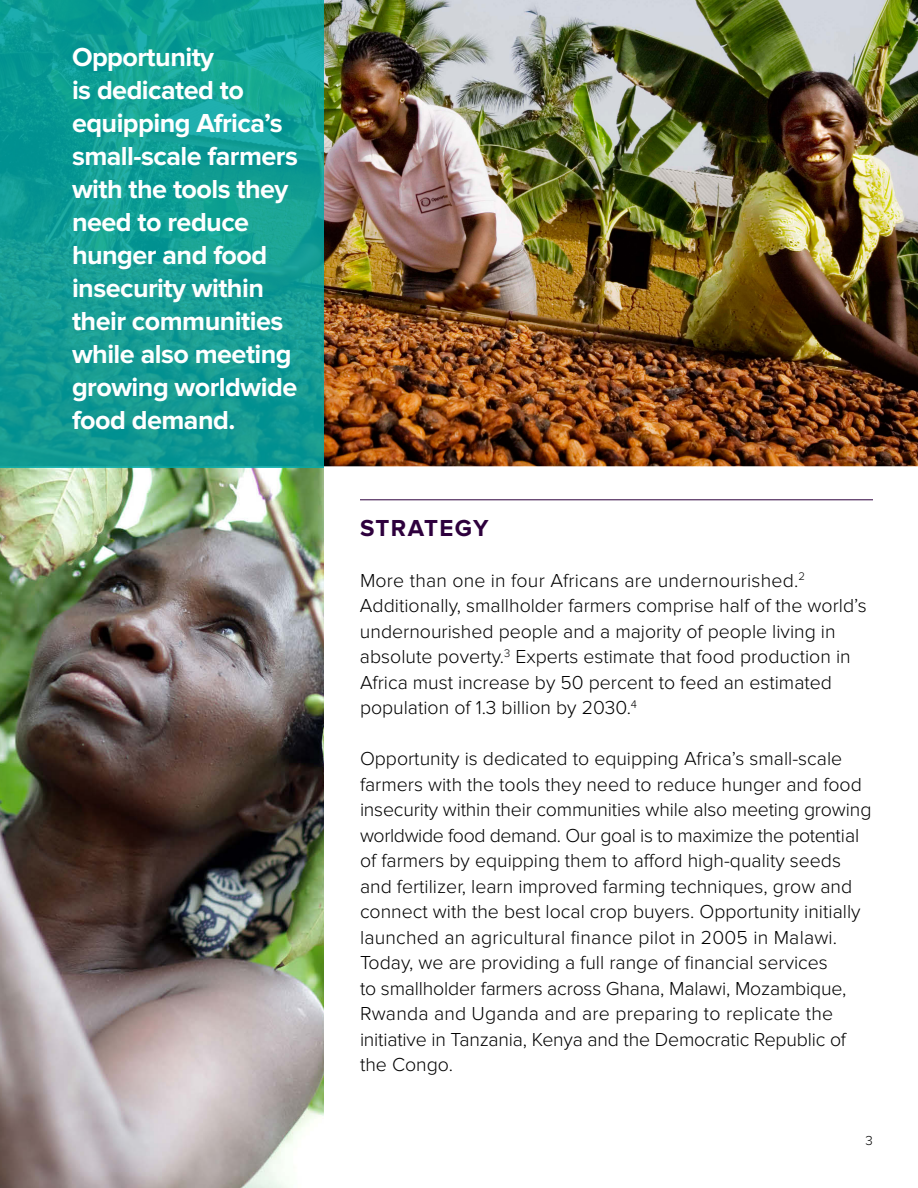
<style>
.page{position:relative;width:918px;height:1188px;background:#fff}
.page>*{position:absolute;margin:0;border:0;box-sizing:border-box;transform-origin:0 0}
.t1{font:700 27px/33px "Proxima Nova";letter-spacing:-.02em;color:#fff}
.t2{font:700 24px "Proxima Nova";letter-spacing:.06em;color:#2e003d}
.t3{font:300 19.5px/25.5px "Proxima Nova";color:#000}
.t4{font:300 13.5px "Proxima Nova";color:#000}
</style>
<div class="page">
<img style="left:0;top:468px;width:324px;height:720px">
<img style="left:324px;top:0;width:594px;height:466px">
<svg style="left:0;top:0;width:324px;height:468px;background:#129d95"></svg>
<hr style="left:360px;top:500px;width:513px;height:1px;background:#2e003d">
<p class="t1" style="left:72px;top:41px;width:144px">Opportunity</p>
<p class="t1" style="left:72px;top:74px;width:228px">is dedicated to equipping Africa’s small-scale farmers with the tools they need to reduce</p>
<p class="t1" style="left:72px;top:239px;width:197px">hunger and food</p>
<p class="t1" style="left:72px;top:272px;width:227px">insecurity within their communities while also meeting growing worldwide food demand.</p>
<p class="t2" style="left:360px;top:515px;width:130px">STRATEGY</p>
<p class="t3" style="left:360px;top:568px;width:447px">More than one in four Africans are undernourished.<sup>2</sup></p>
<p class="t3" style="left:360px;top:593px;width:508px">Additionally, smallholder farmers comprise half of the world’s undernourished people and a majority of people living in absolute poverty.<sup>3</sup> Experts estimate that food production in Africa must increase by 50 percent to feed an estimated population of 1.3 billion by 2030.<sup>4</sup></p>
<p class="t3" style="left:360px;top:746px;width:513px">Opportunity is dedicated to equipping Africa’s small-scale farmers with the tools they need to reduce hunger and food insecurity within their communities while also meeting growing worldwide food demand. Our goal is to maximize the potential of farmers by equipping them to afford high-quality seeds and fertilizer, learn improved farming techniques, grow and connect with the best local crop buyers. Opportunity initially launched an agricultural finance pilot in 2005 in Malawi.<br>Today, we are providing a full range of financial services</p>
<p class="t3" style="left:360px;top:976px;width:488px">to smallholder farmers across Ghana, Malawi, Mozambique,<br>Rwanda and Uganda and are preparing to replicate the</p>
<p class="t3" style="left:360px;top:1027px;width:488px">initiative in Tanzania, Kenya and the Democratic Republic of the Congo.</p>
<p class="t4" style="left:866px;top:1132px;width:9px">3</p>
</div>
